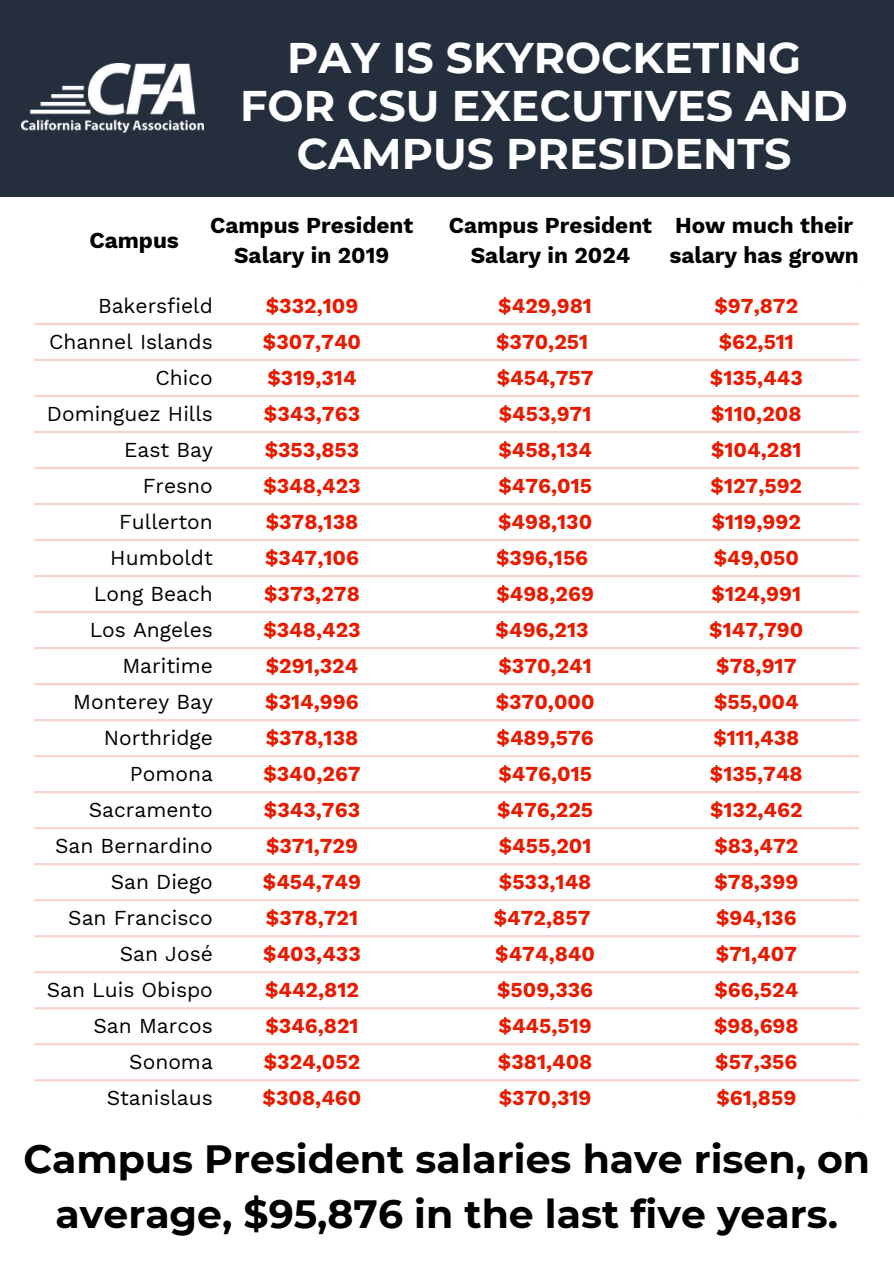
<style>
.page{position:relative;width:894px;height:1264px;background:#fff}
.page>*{position:absolute;margin:0;border:0;box-sizing:border-box;transform-origin:0 0}
.t1{font:700 42.75px/48.3px "Montserrat";color:#fff;text-align:center}
.t2{font:700 39.45px/55.2px "Montserrat";color:#000;text-align:center}
.t3{font:700 22.5px/30.3px "Work Sans";color:#000;text-align:center}
.t4{font:700 21px "Work Sans";color:#e71b00}
.t5{font:21px "Work Sans";color:#000}
</style>
<div class="page">
<hr style="left:35px;top:323px;width:823px;height:2px;background:#fad2cd">
<hr style="left:35px;top:359px;width:823px;height:2px;background:#fad2cd">
<hr style="left:35px;top:395px;width:823px;height:2px;background:#fad2cd">
<hr style="left:35px;top:431px;width:823px;height:2px;background:#fad2cd">
<hr style="left:35px;top:467px;width:823px;height:2px;background:#fad2cd">
<hr style="left:35px;top:503px;width:823px;height:2px;background:#fad2cd">
<hr style="left:35px;top:539px;width:823px;height:2px;background:#fad2cd">
<hr style="left:35px;top:575px;width:823px;height:2px;background:#fad2cd">
<hr style="left:35px;top:611px;width:823px;height:2px;background:#fad2cd">
<hr style="left:35px;top:647px;width:823px;height:2px;background:#fad2cd">
<hr style="left:35px;top:683px;width:823px;height:2px;background:#fad2cd">
<hr style="left:35px;top:719px;width:823px;height:2px;background:#fad2cd">
<hr style="left:35px;top:755px;width:823px;height:2px;background:#fad2cd">
<hr style="left:35px;top:791px;width:823px;height:2px;background:#fad2cd">
<hr style="left:35px;top:827px;width:823px;height:2px;background:#fad2cd">
<hr style="left:35px;top:863px;width:823px;height:2px;background:#fad2cd">
<hr style="left:35px;top:899px;width:823px;height:2px;background:#fad2cd">
<hr style="left:35px;top:935px;width:823px;height:2px;background:#fad2cd">
<hr style="left:35px;top:971px;width:823px;height:2px;background:#fad2cd">
<hr style="left:35px;top:1007px;width:823px;height:2px;background:#fad2cd">
<hr style="left:35px;top:1043px;width:823px;height:2px;background:#fad2cd">
<hr style="left:35px;top:1079px;width:823px;height:2px;background:#fad2cd">
<div style="left:0;top:0;width:893px;height:196px;background:#242e3c"></div>
<img style="left:22px;top:63px;width:181px;height:70px">
<p class="t3" style="left:89px;top:225px;width:91px">Campus</p>
<p class="t1" style="left:240px;top:33px;width:609px">PAY IS SKYROCKETING<br>FOR CSU EXECUTIVES AND<br>CAMPUS PRESIDENTS</p>
<p class="t3" style="left:210px;top:210px;width:205px">Campus President<br>Salary in 2019</p>
<p class="t3" style="left:669px;top:210px;width:191px;text-align:left">How much their salary has grown</p>
<p class="t3" style="left:449px;top:210px;width:205px">Campus President<br>Salary in 2024</p>
<p class="t5" style="left:98px;top:293px;width:116px">Bakersfield</p>
<p class="t4" style="left:266px;top:293px;width:94px">$332,109</p>
<p class="t4" style="left:498px;top:293px;width:95px">$429,981</p>
<h1 class="t4" style="left:714px;top:293px;width:85px">$97,872</h1>
<p class="t5" style="left:49px;top:329px;width:165px">Channel Islands</p>
<p class="t4" style="left:263px;top:329px;width:100px">$307,740</p>
<p class="t4" style="left:496px;top:329px;width:94px">$370,251</p>
<p class="t4" style="left:718px;top:329px;width:77px">$62,511</p>
<p class="t5" style="left:155px;top:365px;width:59px">Chico</p>
<p class="t4" style="left:267px;top:365px;width:91px">$319,314</p>
<p class="t4" style="left:496px;top:365px;width:98px">$454,757</p>
<p class="t4" style="left:709px;top:365px;width:94px">$135,443</p>
<p class="t5" style="left:47px;top:401px;width:167px">Dominguez Hills</p>
<p class="t4" style="left:264px;top:401px;width:98px">$343,763</p>
<p class="t4" style="left:498px;top:401px;width:94px">$453,971</p>
<p class="t4" style="left:711px;top:401px;width:92px">$110,208</p>
<p class="t5" style="left:124px;top:437px;width:90px">East Bay</p>
<p class="t4" style="left:265px;top:437px;width:96px">$353,853</p>
<p class="t4" style="left:498px;top:437px;width:95px">$458,134</p>
<p class="t4" style="left:711px;top:437px;width:92px">$104,281</p>
<p class="t5" style="left:143px;top:473px;width:72px">Fresno</p>
<p class="t4" style="left:263px;top:473px;width:99px">$348,423</p>
<p class="t4" style="left:498px;top:473px;width:95px">$476,015</p>
<p class="t4" style="left:710px;top:473px;width:93px">$127,592</p>
<p class="t5" style="left:119px;top:509px;width:95px">Fullerton</p>
<p class="t4" style="left:265px;top:509px;width:94px">$378,138</p>
<p class="t4" style="left:498px;top:509px;width:96px">$498,130</p>
<p class="t4" style="left:711px;top:509px;width:90px">$119,992</p>
<p class="t5" style="left:110px;top:545px;width:104px">Humboldt</p>
<p class="t4" style="left:265px;top:545px;width:95px">$347,106</p>
<p class="t4" style="left:496px;top:545px;width:94px">$396,156</p>
<p class="t4" style="left:713px;top:545px;width:87px">$49,050</p>
<p class="t5" style="left:94px;top:581px;width:120px">Long Beach</p>
<p class="t4" style="left:264px;top:581px;width:97px">$373,278</p>
<p class="t4" style="left:496px;top:581px;width:99px">$498,269</p>
<p class="t4" style="left:711px;top:581px;width:91px">$124,991</p>
<p class="t5" style="left:90px;top:617px;width:125px">Los Angeles</p>
<p class="t4" style="left:263px;top:617px;width:99px">$348,423</p>
<p class="t4" style="left:495px;top:617px;width:94px">$496,213</p>
<p class="t4" style="left:709px;top:617px;width:96px">$147,790</p>
<p class="t5" style="left:122px;top:653px;width:92px">Maritime</p>
<p class="t4" style="left:266px;top:653px;width:94px">$291,324</p>
<p class="t4" style="left:498px;top:653px;width:95px">$370,241</p>
<p class="t4" style="left:716px;top:653px;width:82px">$78,917</p>
<p class="t5" style="left:73px;top:689px;width:141px">Monterey Bay</p>
<p class="t4" style="left:265px;top:689px;width:95px">$314,996</p>
<p class="t4" style="left:495px;top:689px;width:100px">$370,000</p>
<p class="t4" style="left:713px;top:689px;width:86px">$55,004</p>
<p class="t5" style="left:104px;top:725px;width:110px">Northridge</p>
<p class="t4" style="left:265px;top:725px;width:94px">$378,138</p>
<p class="t4" style="left:496px;top:725px;width:99px">$489,576</p>
<p class="t4" style="left:713px;top:725px;width:87px">$111,438</p>
<p class="t5" style="left:130px;top:761px;width:84px">Pomona</p>
<p class="t4" style="left:263px;top:761px;width:99px">$340,267</p>
<p class="t4" style="left:498px;top:761px;width:95px">$476,015</p>
<p class="t4" style="left:709px;top:761px;width:94px">$135,748</p>
<p class="t5" style="left:89px;top:797px;width:126px">Sacramento</p>
<p class="t4" style="left:264px;top:797px;width:98px">$343,763</p>
<p class="t4" style="left:497px;top:797px;width:98px">$476,225</p>
<p class="t4" style="left:709px;top:797px;width:94px">$132,462</p>
<p class="t5" style="left:55px;top:833px;width:159px">San Bernardino</p>
<p class="t4" style="left:266px;top:833px;width:93px">$371,729</p>
<p class="t4" style="left:498px;top:833px;width:94px">$455,201</p>
<p class="t4" style="left:714px;top:833px;width:85px">$83,472</p>
<p class="t5" style="left:111px;top:869px;width:104px">San Diego</p>
<p class="t4" style="left:263px;top:869px;width:100px">$454,749</p>
<p class="t4" style="left:498px;top:869px;width:94px">$533,148</p>
<p class="t4" style="left:714px;top:869px;width:85px">$78,399</p>
<p class="t5" style="left:68px;top:905px;width:146px">San Francisco</p>
<p class="t4" style="left:266px;top:905px;width:94px">$378,721</p>
<p class="t4" style="left:493px;top:905px;width:98px">$472,857</p>
<p class="t4" style="left:716px;top:905px;width:82px">$94,136</p>
<p class="t5" style="left:120px;top:941px;width:95px">San José</p>
<p class="t4" style="left:263px;top:941px;width:99px">$403,433</p>
<p class="t4" style="left:495px;top:941px;width:101px">$474,840</p>
<p class="t4" style="left:715px;top:941px;width:83px">$71,407</p>
<p class="t5" style="left:47px;top:977px;width:168px">San Luis Obispo</p>
<p class="t4" style="left:265px;top:977px;width:95px">$442,812</p>
<p class="t4" style="left:497px;top:977px;width:98px">$509,336</p>
<p class="t4" style="left:714px;top:977px;width:85px">$66,524</p>
<p class="t5" style="left:93px;top:1013px;width:121px">San Marcos</p>
<p class="t4" style="left:265px;top:1013px;width:95px">$346,821</p>
<p class="t4" style="left:498px;top:1013px;width:95px">$445,519</p>
<p class="t4" style="left:713px;top:1013px;width:86px">$98,698</p>
<p class="t5" style="left:129px;top:1049px;width:85px">Sonoma</p>
<p class="t4" style="left:264px;top:1049px;width:98px">$324,052</p>
<p class="t4" style="left:497px;top:1049px;width:96px">$381,408</p>
<p class="t4" style="left:715px;top:1049px;width:84px">$57,356</p>
<p class="t5" style="left:107px;top:1085px;width:108px">Stanislaus</p>
<p class="t4" style="left:262px;top:1085px;width:100px">$308,460</p>
<p class="t4" style="left:498px;top:1085px;width:94px">$370,319</p>
<p class="t4" style="left:716px;top:1085px;width:81px">$61,859</p>
<p class="t2" style="left:23px;top:1131px;width:848px">Campus President salaries have risen, on average, $95,876 in the last five years.</p>
</div>
